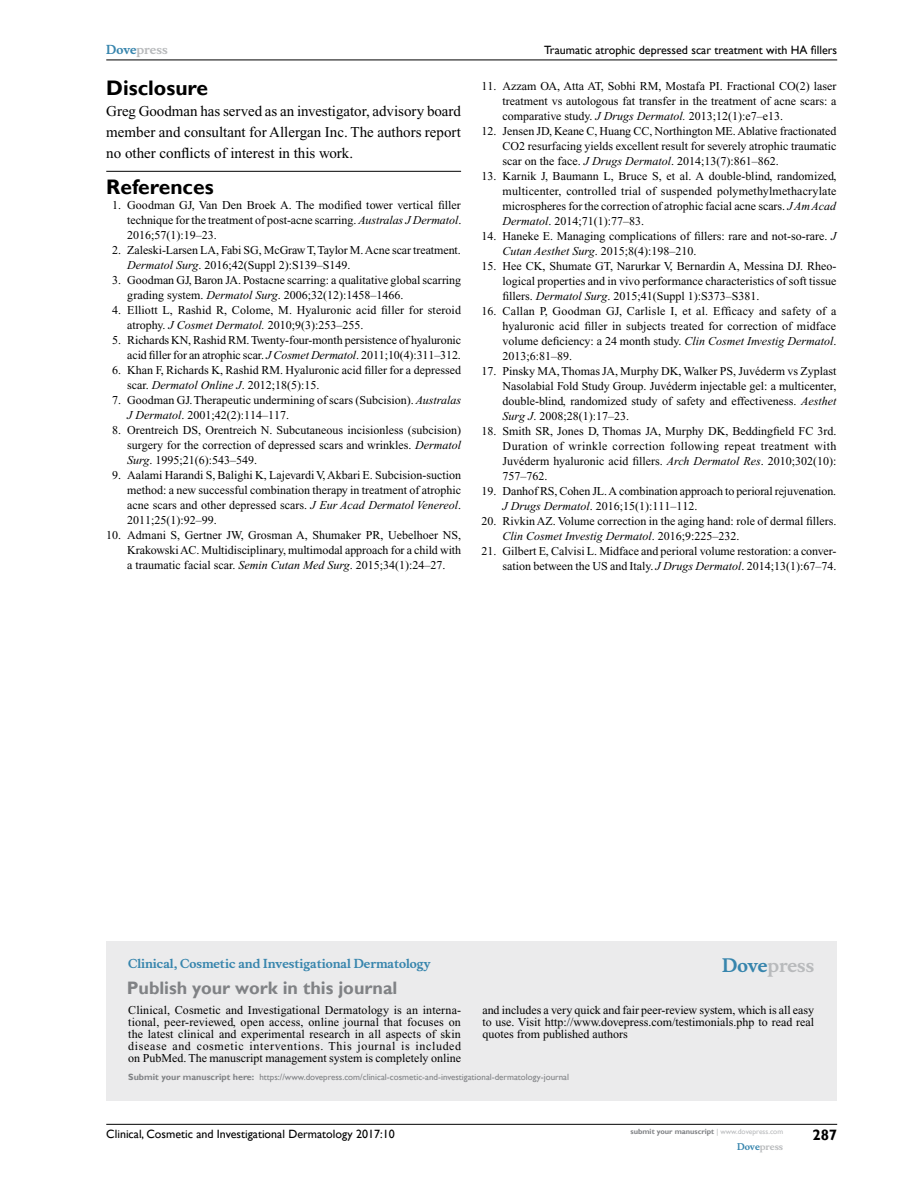
<style>
.page{position:relative;width:918px;height:1188px;background:#fff}
.page>*{position:absolute;margin:0;border:0;box-sizing:border-box;transform-origin:0 0}
.t1{font:700 21px "Gill Sans";color:#000}
.t2{font:700 18px "Gill Sans";color:#808285}
.t3{font:700 18px "Musee";color:#b8babc}
.t4{font:15px/21px "Times New Roman";color:#000;text-align:justify}
.t5{font:700 15px "Gill Sans";color:#000}
.t6{font:12px/15px "Times New Roman";color:#000;text-align:justify}
.t7{font:12px "Gill Sans";color:#000}
.t8{font:700 12px "Musee";color:#3785ad}
.t9{font:700 12px "Musee";color:#b8babc}
.t10{font:9px "Gill Sans";color:#808285}
.t11{font:700 9px "Musee";color:#b8babc}
.t12{font:700 7.5px "Gill Sans";color:#808285}
.s1{color:#3785ad}
.s2{font-style:italic}
.s3{font-weight:700}
.s4{font-weight:400;color:#b8babc}
</style>
<div class="page">
<div style="left:106px;top:941px;width:731px;height:159px;background:#ebebec"></div>
<hr style="left:106px;top:1124px;width:731px;height:1px;background:#000">
<hr style="left:106px;top:60px;width:731px;height:1px;background:#000">
<hr style="left:106px;top:171px;width:355px;height:1px;background:#000">
<p class="t9" style="left:106px;top:43px;width:63px"><span class="s1">Dove</span>press</p>
<h1 class="t1" style="left:106px;top:76px;width:103px">Disclosure</h1>
<p class="t4" style="left:106px;top:101px;width:356px">Greg Goodman has served as an investigator, advisory board member and consultant for Allergan Inc. The authors report no other conflicts of interest in this work.</p>
<h1 class="t1" style="left:106px;top:175px;width:109px">References</h1>
<p class="t6" style="left:127px;top:198px;width:336px;text-indent:-15px">1. Goodman GJ, Van Den Broek A. The modified tower vertical filler technique for the treatment of post-acne scarring. <span class="s2">Australas J Dermatol</span>.<br>2016;57(1):19–23.</p>
<p class="t6" style="left:127px;top:243px;width:335px;text-indent:-15px">2. Zaleski-Larsen LA, Fabi SG, McGraw T, Taylor M. Acne scar treatment.<br><span class="s2">Dermatol Surg</span>. 2016;42(Suppl 2):S139–S149.</p>
<p class="t6" style="left:127px;top:273px;width:335px;text-indent:-15px">3. Goodman GJ, Baron JA. Postacne scarring: a qualitative global scarring grading system. <span class="s2">Dermatol Surg</span>. 2006;32(12):1458–1466.</p>
<p class="t6" style="left:127px;top:303px;width:335px;text-indent:-15px">4. Elliott L, Rashid R, Colome, M. Hyaluronic acid filler for steroid atrophy. <span class="s2">J Cosmet Dermatol.</span> 2010;9(3):253–255.</p>
<p class="t6" style="left:112px;top:333px;width:350px;text-align:right">5. Richards KN, Rashid RM. Twenty-four-month persistence of hyaluronic acid filler for an atrophic scar. <span class="s2">J Cosmet Dermatol</span>. 2011;10(4):311–312.</p>
<p class="t6" style="left:127px;top:363px;width:335px;text-indent:-15px">6. Khan F, Richards K, Rashid RM. Hyaluronic acid filler for a depressed scar. <span class="s2">Dermatol Online J</span>. 2012;18(5):15.</p>
<p class="t6" style="left:127px;top:393px;width:335px;text-indent:-15px">7. Goodman GJ. Therapeutic undermining of scars (Subcision). <span class="s2">Australas<br>J Dermatol</span>. 2001;42(2):114–117.</p>
<p class="t6" style="left:127px;top:423px;width:335px;text-indent:-15px">8. Orentreich DS, Orentreich N. Subcutaneous incisionless (subcision) surgery for the correction of depressed scars and wrinkles. <span class="s2">Dermatol Surg</span>. 1995;21(6):543–549.</p>
<p class="t6" style="left:127px;top:468px;width:335px;text-indent:-15px">9. Aalami Harandi S, Balighi K, Lajevardi V, Akbari E. Subcision-suction method: a new successful combination therapy in treatment of atrophic acne scars and other depressed scars. <span class="s2">J Eur Acad Dermatol Venereol</span>.<br>2011;25(1):92–99.</p>
<p class="t6" style="left:127px;top:528px;width:335px;text-indent:-21px">10. Admani S, Gertner JW, Grosman A, Shumaker PR, Uebelhoer NS, Krakowski AC. Multidisciplinary, multimodal approach for a child with a traumatic facial scar. <span class="s2">Semin Cutan Med Surg</span>. 2015;34(1):24–27.</p>
<p class="t7" style="left:544px;top:43px;width:295px">Traumatic atrophic depressed scar treatment with HA fillers</p>
<p class="t6" style="left:503px;top:79px;width:335px;text-indent:-21px">11. Azzam OA, Atta AT, Sobhi RM, Mostafa PI. Fractional CO(2) laser treatment vs autologous fat transfer in the treatment of acne scars: a comparative study. <span class="s2">J Drugs Dermatol.</span> 2013;12(1):e7–e13.</p>
<p class="t6" style="left:503px;top:124px;width:335px;text-indent:-21px">12. Jensen JD, Keane C, Huang CC, Northington ME. Ablative fractionated CO2 resurfacing yields excellent result for severely atrophic traumatic scar on the face. <span class="s2">J Drugs Dermatol</span>. 2014;13(7):861–862.</p>
<p class="t6" style="left:503px;top:169px;width:335px;text-indent:-21px">13. Karnik J, Baumann L, Bruce S, et al. A double-blind, randomized, multicenter, controlled trial of suspended polymethylmethacrylate microspheres for the correction of atrophic facial acne scars. <span class="s2">J Am Acad Dermatol</span>. 2014;71(1):77–83.</p>
<p class="t6" style="left:503px;top:229px;width:335px;text-indent:-21px">14. Haneke E. Managing complications of fillers: rare and not-so-rare. <span class="s2">J<br>Cutan Aesthet Surg</span>. 2015;8(4):198–210.</p>
<p class="t6" style="left:503px;top:259px;width:335px;text-indent:-21px">15. Hee CK, Shumate GT, Narurkar V, Bernardin A, Messina DJ. Rheo&shy;logical properties and in vivo performance characteristics of soft tissue fillers. <span class="s2">Dermatol Surg</span>. 2015;41(Suppl 1):S373–S381.</p>
<p class="t6" style="left:503px;top:304px;width:335px;text-indent:-21px">16. Callan P, Goodman GJ, Carlisle I, et al. Efficacy and safety of a hyaluronic acid filler in subjects treated for correction of midface volume deficiency: a 24 month study. <span class="s2">Clin Cosmet Investig Dermatol</span>.<br>2013;6:81–89.</p>
<p class="t6" style="left:503px;top:364px;width:335px;text-indent:-21px">17. Pinsky MA, Thomas JA, Murphy DK, Walker PS, Juvéderm vs Zyplast Nasolabial Fold Study Group. Juvéderm injectable gel: a multicenter, double-blind, randomized study of safety and effectiveness. <span class="s2">Aesthet Surg J</span>. 2008;28(1):17–23.</p>
<p class="t6" style="left:503px;top:424px;width:335px;text-indent:-21px">18. Smith SR, Jones D, Thomas JA, Murphy DK, Beddingfield FC 3rd.<br>Duration of wrinkle correction following repeat treatment with Juvéderm hyaluronic acid fillers. <span class="s2">Arch Dermatol Res</span>. 2010;302(10):<br>757–762.</p>
<p class="t6" style="left:503px;top:484px;width:335px;text-indent:-21px">19. Danhof RS, Cohen JL. A combination approach to perioral rejuvenation.<br><span class="s2">J Drugs Dermatol</span>. 2016;15(1):111–112.</p>
<p class="t6" style="left:503px;top:514px;width:335px;text-indent:-21px">20. Rivkin AZ. Volume correction in the aging hand: role of dermal fillers.<br><span class="s2">Clin Cosmet Investig Dermatol</span>. 2016;9:225–232.</p>
<p class="t6" style="left:482px;top:544px;width:356px;text-align:right">21. Gilbert E, Calvisi L. Midface and perioral volume restoration: a conver&shy;sation between the US and Italy. <span class="s2">J Drugs Dermatol</span>. 2014;13(1):67–74.</p>
<p class="t8" style="left:128px;top:956px;width:304px">Clinical, Cosmetic and Investigational Dermatology</p>
<h2 class="t2" style="left:127px;top:977px;width:272px">Publish your work in this journal</h2>
<h2 class="t3" style="left:722px;top:955px;width:94px"><span class="s1">Dove</span>press</h2>
<p class="t6" style="left:128px;top:1004px;width:334px;line-height:12px">Clinical, Cosmetic and Investigational Dermatology is an interna&shy;tional, peer-reviewed, open access, online journal that focuses on the latest clinical and experimental research in all aspects of skin disease and cosmetic interventions. This journal is included on PubMed. The manuscript management system is completely online</p>
<p class="t6" style="left:482px;top:1004px;width:333px;line-height:12px">and includes a very quick and fair peer-review system, which is all easy to use. Visit http://www.dovepress.com/testimonials.php to read real quotes from published authors</p>
<p class="t10" style="left:128px;top:1072px;width:442px"><span class="s3">Submit your manuscript here:</span> https://www.dovepress.com/clinical-cosmetic-and-investigational-dermatology-journal</p>
<p class="t7" style="left:106px;top:1127px;width:290px">Clinical, Cosmetic and Investigational Dermatology 2017:10</p>
<p class="t12" style="left:631px;top:1127px;width:154px">submit your manuscript <span class="s4">| www.dovepress.com</span></p>
<p class="t11" style="left:737px;top:1141px;width:48px"><span class="s1">Dove</span>press</p>
<p class="t5" style="left:812px;top:1126px;width:26px">287</p>
</div>
